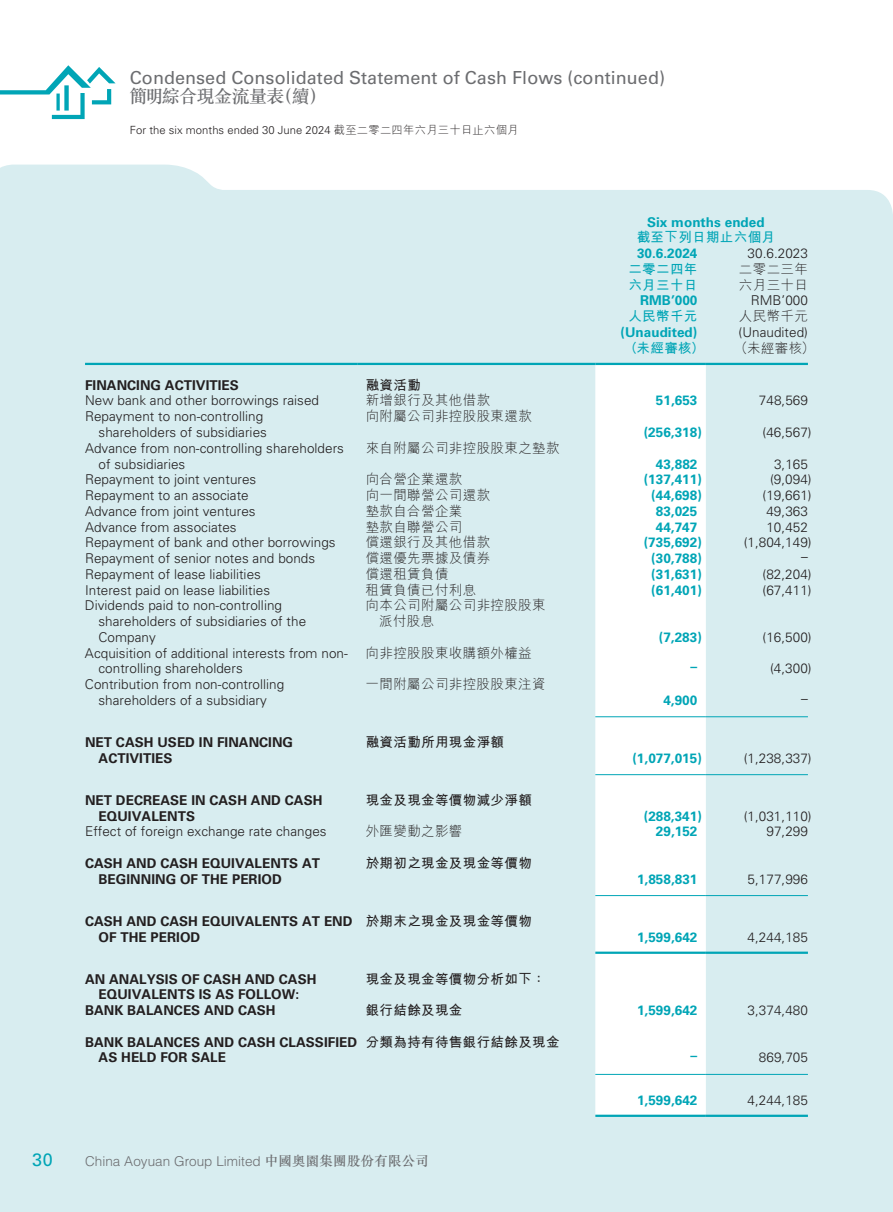
<style>
.page{position:relative;width:893px;height:1212px;background:#fff}
.page>*{position:absolute;margin:0;border:0;box-sizing:border-box;transform-origin:0 0}
.t1{font:18px "Univers LT Pro 55 Roman";letter-spacing:.005em;color:#6c6d70}
.t2{font:500 18px "M Sung HK";letter-spacing:-.035em;color:#6c6d70}
.t3{font:18px "Univers LT Pro 55 Roman";color:#00a5b6}
.t4{font:300 13.5px/15.8px "Univers LT Pro 45";letter-spacing:.005em;color:#231f20}
.t5{font:700 13.5px/15.8px "Univers LT Pro 65";letter-spacing:.005em;color:#231f20}
.t6{font:700 13.5px "Univers LT Pro 65";letter-spacing:.005em;color:#00a5b6}
.t7{font:300 13.5px/15.8px "M Hei HK";letter-spacing:.03em;color:#231f20}
.t8{font:700 13.5px "M Hei HK";letter-spacing:.03em;color:#231f20}
.t9{font:300 13.5px "Helvetica LT Pro";letter-spacing:.005em;color:#6c6d70}
.t10{font:700 13.5px/15.8px "M Hei HK";letter-spacing:.03em;color:#00a5b6}
.t11{font:300 11.25px "Univers LT Pro 45";letter-spacing:.005em;color:#231f20}
.s1{font-family:"M Hei HK"}
.s2{font-family:"M Sung HK";font-weight:500}
</style>
<div class="page">
<div style="left:0;top:165px;width:893px;height:1047px;background:#d8edf0"></div>
<svg style="left:0;top:65px;width:116px;height:54px"></svg>
<svg style="left:595px;top:365px;width:111px;height:750px"></svg>
<hr style="left:85px;top:363px;width:272px;height:2px;background:#00a5b6">
<hr style="left:357px;top:363px;width:238px;height:2px;background:#00a5b6">
<hr style="left:595px;top:363px;width:111px;height:2px;background:#00a5b6">
<hr style="left:706px;top:363px;width:102px;height:2px;background:#00a5b6">
<hr style="left:595px;top:716px;width:111px;height:1px;background:#00a5b6">
<hr style="left:706px;top:716px;width:102px;height:1px;background:#00a5b6">
<hr style="left:595px;top:774px;width:111px;height:1px;background:#00a5b6">
<hr style="left:706px;top:774px;width:102px;height:1px;background:#00a5b6">
<hr style="left:595px;top:895px;width:111px;height:1px;background:#00a5b6">
<hr style="left:706px;top:895px;width:102px;height:1px;background:#00a5b6">
<hr style="left:595px;top:951px;width:111px;height:3px;background:#00a5b6">
<hr style="left:706px;top:951px;width:102px;height:3px;background:#00a5b6">
<hr style="left:595px;top:1074px;width:111px;height:1px;background:#00a5b6">
<hr style="left:706px;top:1074px;width:102px;height:1px;background:#00a5b6">
<hr style="left:595px;top:1115px;width:111px;height:2px;background:#00a5b6">
<hr style="left:706px;top:1115px;width:102px;height:2px;background:#00a5b6">
<h1 class="t1" style="left:130px;top:65px;width:537px">Condensed Consolidated Statement of Cash Flows (continued)</h1>
<h1 class="t2" style="left:129px;top:84px;width:198px">簡明綜合現金流量表（續）</h1>
<p class="t11" style="left:130px;top:123px;width:390px">For the six months ended 30 June 2024 <span class="s1">截至二零二四年六月三十日止六個月</span></p>
<p class="t6" style="left:647px;top:212px;width:119px">Six months ended</p>
<p class="t10" style="left:637px;top:229px;width:140px">截至下列日期止六個月</p>
<p class="t6" style="left:637px;top:244px;width:62px">30.6.2024</p>
<p class="t4" style="left:748px;top:245px;width:62px">30.6.2023</p>
<p class="t10" style="left:628px;top:260px;width:71px">二零二四年六月三十日</p>
<p class="t7" style="left:739px;top:261px;width:71px">二零二三年六月三十日</p>
<p class="t6" style="left:640px;top:291px;width:59px">RMB’000</p>
<p class="t4" style="left:751px;top:292px;width:59px">RMB’000</p>
<p class="t10" style="left:628px;top:307px;width:71px">人民幣千元</p>
<p class="t7" style="left:739px;top:308px;width:71px">人民幣千元</p>
<p class="t6" style="left:620px;top:323px;width:78px">(Unaudited)</p>
<p class="t4" style="left:738px;top:324px;width:71px">(Unaudited)</p>
<p class="t10" style="left:624px;top:339px;width:82px">（未經審核）</p>
<p class="t7" style="left:735px;top:339px;width:82px">（未經審核）</p>
<p class="t5" style="left:85px;top:376px;width:155px">FINANCING ACTIVITIES</p>
<p class="t8" style="left:366px;top:375px;width:57px">融資活動</p>
<p class="t4" style="left:85px;top:392px;width:235px">New bank and other borrowings raised</p>
<p class="t7" style="left:366px;top:392px;width:126px">新增銀行及其他借款</p>
<p class="t6" style="left:656px;top:391px;width:43px">51,653</p>
<p class="t4" style="left:759px;top:392px;width:51px">748,569</p>
<p class="t4" style="left:85px;top:408px;width:183px;text-align:right">Repayment to non-controlling shareholders of subsidiaries</p>
<p class="t7" style="left:366px;top:408px;width:168px">向附屬公司非控股股東還款</p>
<p class="t6" style="left:644px;top:423px;width:60px">(256,318)</p>
<p class="t4" style="left:763px;top:424px;width:51px">(46,567)</p>
<p class="t4" style="left:99px;top:440px;width:247px;text-indent:-14px">Advance from non-controlling shareholders of subsidiaries</p>
<p class="t7" style="left:366px;top:439px;width:195px">來自附屬公司非控股股東之墊款</p>
<p class="t6" style="left:656px;top:454px;width:43px">43,882</p>
<p class="t4" style="left:774px;top:455px;width:35px">3,165</p>
<p class="t4" style="left:85px;top:471px;width:173px">Repayment to joint ventures</p>
<p class="t7" style="left:366px;top:471px;width:98px">向合營企業還款</p>
<p class="t6" style="left:644px;top:470px;width:60px">(137,411)</p>
<p class="t4" style="left:770px;top:471px;width:43px">(9,094)</p>
<p class="t4" style="left:85px;top:487px;width:165px">Repayment to an associate</p>
<p class="t7" style="left:366px;top:487px;width:126px">向一間聯營公司還款</p>
<p class="t6" style="left:651px;top:486px;width:52px">(44,698)</p>
<p class="t4" style="left:763px;top:487px;width:51px">(19,661)</p>
<p class="t4" style="left:85px;top:503px;width:172px">Advance from joint ventures</p>
<p class="t7" style="left:366px;top:502px;width:98px">墊款自合營企業</p>
<p class="t6" style="left:656px;top:501px;width:43px">83,025</p>
<p class="t4" style="left:766px;top:503px;width:43px">49,363</p>
<p class="t4" style="left:85px;top:518px;width:153px">Advance from associates</p>
<p class="t7" style="left:366px;top:518px;width:98px">墊款自聯營公司</p>
<p class="t6" style="left:656px;top:517px;width:43px">44,747</p>
<p class="t4" style="left:766px;top:518px;width:43px">10,452</p>
<p class="t4" style="left:85px;top:534px;width:252px">Repayment of bank and other borrowings</p>
<p class="t7" style="left:366px;top:534px;width:126px">償還銀行及其他借款</p>
<p class="t6" style="left:644px;top:533px;width:60px">(735,692)</p>
<p class="t4" style="left:744px;top:534px;width:69px">(1,804,149)</p>
<p class="t4" style="left:85px;top:550px;width:232px">Repayment of senior notes and bonds</p>
<p class="t7" style="left:366px;top:550px;width:126px">償還優先票據及債券</p>
<p class="t6" style="left:651px;top:549px;width:52px">(30,788)</p>
<p class="t4" style="left:801px;top:548px;width:8px">–</p>
<p class="t4" style="left:85px;top:566px;width:177px">Repayment of lease liabilities</p>
<p class="t7" style="left:366px;top:565px;width:84px">償還租賃負債</p>
<p class="t6" style="left:651px;top:564px;width:52px">(31,631)</p>
<p class="t4" style="left:763px;top:566px;width:51px">(82,204)</p>
<p class="t4" style="left:85px;top:581px;width:187px">Interest paid on lease liabilities</p>
<p class="t7" style="left:366px;top:581px;width:112px">租賃負債已付利息</p>
<p class="t6" style="left:651px;top:580px;width:52px">(61,401)</p>
<p class="t4" style="left:763px;top:581px;width:51px">(67,411)</p>
<p class="t4" style="left:99px;top:597px;width:209px;text-indent:-14px">Dividends paid to non-controlling shareholders of subsidiaries of the<br>Company</p>
<p class="t7" style="left:379px;top:597px;width:168px;text-indent:-14px">向本公司附屬公司非控股股東派付股息</p>
<p class="t6" style="left:659px;top:627px;width:45px">(7,283)</p>
<p class="t4" style="left:763px;top:629px;width:51px">(16,500)</p>
<p class="t4" style="left:99px;top:644px;width:251px;text-indent:-14px">Acquisition of additional interests from non&shy;controlling shareholders</p>
<p class="t7" style="left:366px;top:644px;width:168px">向非控股股東收購額外權益</p>
<p class="t6" style="left:691px;top:657px;width:8px">–</p>
<p class="t4" style="left:770px;top:660px;width:43px">(4,300)</p>
<p class="t4" style="left:85px;top:676px;width:201px;text-align:center">Contribution from non-controlling shareholders of a subsidiary</p>
<p class="t7" style="left:366px;top:676px;width:182px">一間附屬公司非控股股東注資</p>
<p class="t6" style="left:663px;top:691px;width:35px">4,900</p>
<p class="t4" style="left:801px;top:690px;width:8px">–</p>
<p class="t5" style="left:99px;top:733px;width:196px;text-indent:-14px">NET CASH USED IN FINANCING<br>ACTIVITIES</p>
<p class="t8" style="left:366px;top:732px;width:140px">融資活動所用現金淨額</p>
<p class="t5" style="left:99px;top:791px;width:225px;text-indent:-14px">NET DECREASE IN CASH AND CASH<br>EQUIVALENTS</p>
<p class="t8" style="left:366px;top:790px;width:168px">現金及現金等價物減少淨額</p>
<p class="t6" style="left:632px;top:748px;width:71px">(1,077,015)</p>
<p class="t4" style="left:744px;top:750px;width:69px">(1,238,337)</p>
<p class="t6" style="left:644px;top:806px;width:60px">(288,341)</p>
<p class="t4" style="left:744px;top:807px;width:69px">(1,031,110)</p>
<p class="t4" style="left:85px;top:823px;width:243px">Effect of foreign exchange rate changes</p>
<p class="t7" style="left:366px;top:823px;width:98px">外匯變動之影響</p>
<p class="t6" style="left:656px;top:822px;width:43px">29,152</p>
<p class="t4" style="left:766px;top:823px;width:43px">97,299</p>
<p class="t5" style="left:99px;top:854px;width:223px;text-indent:-14px">CASH AND CASH EQUIVALENTS AT<br>BEGINNING OF THE PERIOD</p>
<p class="t8" style="left:366px;top:853px;width:168px">於期初之現金及現金等價物</p>
<p class="t6" style="left:637px;top:869px;width:62px">1,858,831</p>
<p class="t4" style="left:748px;top:870px;width:62px">5,177,996</p>
<p class="t5" style="left:99px;top:912px;width:255px;text-indent:-14px">CASH AND CASH EQUIVALENTS AT END<br>OF THE PERIOD</p>
<p class="t8" style="left:366px;top:911px;width:168px">於期末之現金及現金等價物</p>
<p class="t6" style="left:637px;top:927px;width:62px">1,599,642</p>
<p class="t4" style="left:748px;top:928px;width:62px">4,244,185</p>
<p class="t5" style="left:85px;top:970px;width:233px;text-align:center">AN ANALYSIS OF CASH AND CASH<br>EQUIVALENTS IS AS FOLLOW:</p>
<p class="t8" style="left:366px;top:969px;width:182px">現金及現金等價物分析如下：</p>
<p class="t5" style="left:85px;top:1002px;width:192px">BANK BALANCES AND CASH</p>
<p class="t8" style="left:366px;top:1000px;width:98px">銀行結餘及現金</p>
<p class="t6" style="left:637px;top:1001px;width:62px">1,599,642</p>
<p class="t4" style="left:748px;top:1002px;width:62px">3,374,480</p>
<p class="t5" style="left:99px;top:1033px;width:260px;text-indent:-14px">BANK BALANCES AND CASH CLASSIFIED<br>AS HELD FOR SALE</p>
<p class="t8" style="left:366px;top:1032px;width:195px">分類為持有待售銀行結餘及現金</p>
<p class="t6" style="left:691px;top:1046px;width:8px">–</p>
<p class="t4" style="left:759px;top:1049px;width:51px">869,705</p>
<p class="t6" style="left:637px;top:1090px;width:62px">1,599,642</p>
<p class="t4" style="left:748px;top:1091px;width:62px">4,244,185</p>
<h1 class="t3" style="left:32px;top:1147px;width:22px">30</h1>
<p class="t9" style="left:85px;top:1152px;width:346px">China Aoyuan Group Limited <span class="s2">中國奧園集團股份有限公司</span></p>
</div>
